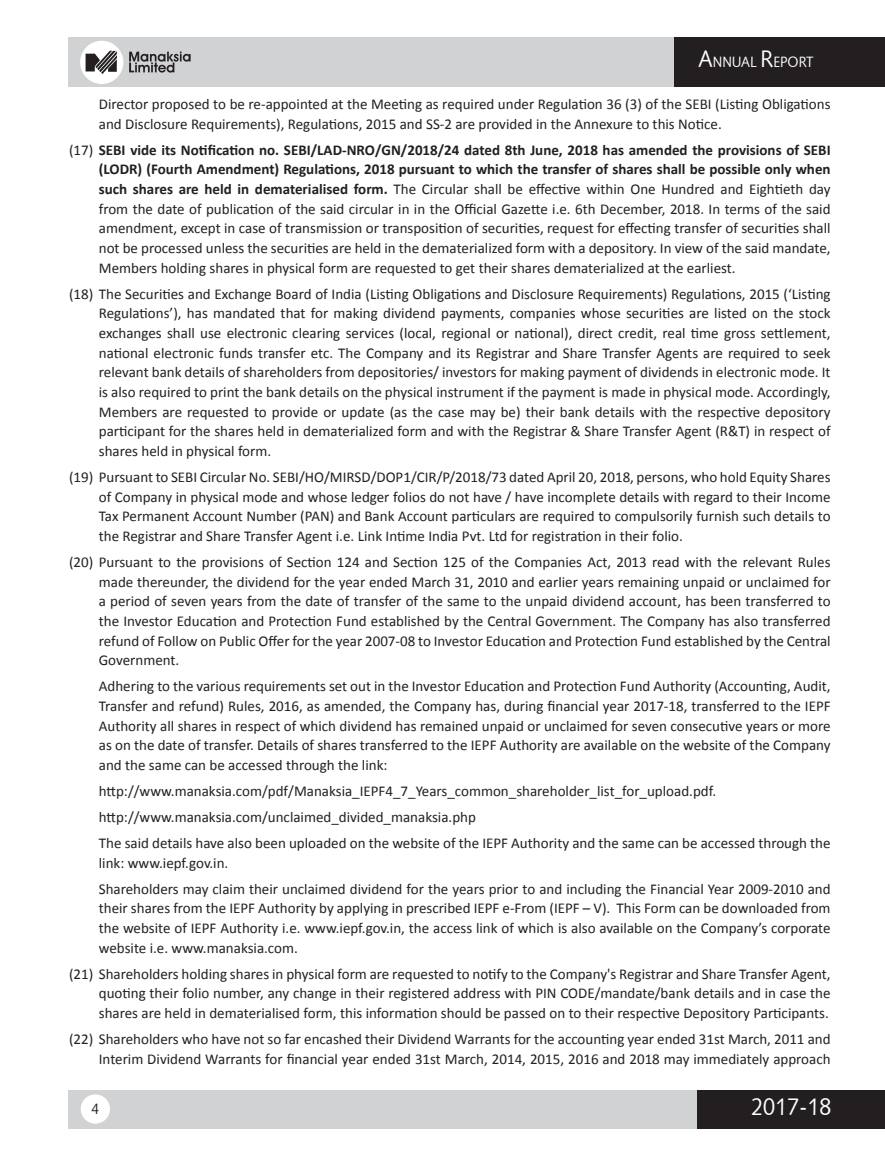
<style>
.page{position:relative;width:885px;height:1174px;background:#fff}
.page>*{position:absolute;margin:0;border:0;box-sizing:border-box;transform-origin:0 0}
.t1{font:24px "Humanist 531 BT Roman A";color:#fff;scale:.9 1}
.t2{font:15px/19.6px "Calibri";color:#231f20;text-align:justify}
.t3{font:15px "Humanist 531 BT Roman A";color:#fff;scale:.9 1}
.t4{font:15px "Humanist 531 BT Roman A";color:#231f20;scale:.9 1}
.s1{font-size:24px}
.s2{font-weight:700}
</style>
<div class="page">
<div style="left:68px;top:38px;width:816px;height:49px;background:#d1d2d4"></div>
<div style="left:68px;top:1089px;width:816px;height:39px;background:#d1d2d4"></div>
<div style="left:674px;top:38px;width:210px;height:49px;background:#231f20"></div>
<div style="left:697px;top:1089px;width:187px;height:39px;background:#231f20"></div>
<div style="left:81px;top:1094px;width:29px;height:29px;background:#fff;border-radius:50%"></div>
<svg style="left:129px;top:52px;width:61px;height:21px"></svg>
<div style="left:80px;top:41px;width:43px;height:43px;background:#fff;border-radius:50%"></div>
<svg style="left:86px;top:51px;width:31px;height:23px"></svg>
<p class="t3" style="left:698px;top:53px;width:130px"><span class="s1">A</span>NNUAL <span class="s1">R</span>EPORT</p>
<p class="t2" style="left:99px;top:94px;width:733px">Director proposed to be re-appointed at the Meeting as required under Regulation 36 (3) of the SEBI (Listing Obligations and Disclosure Requirements), Regulations, 2015 and SS-2 are provided in the Annexure to this Notice.</p>
<p class="t2" style="left:99px;top:140px;width:733px;text-indent:-30px">(17) <span class="s2">SEBI vide its Notification no. SEBI/LAD-NRO/GN/2018/24 dated 8th June, 2018 has amended the provisions of SEBI (LODR) (Fourth Amendment) Regulations, 2018 pursuant to which the transfer of shares shall be possible only when such shares are held in dematerialised form.</span> The Circular shall be effective within One Hundred and Eightieth day from the date of publication of the said circular in in the Official Gazette i.e. 6th December, 2018. In terms of the said amendment, except in case of transmission or transposition of securities, request for effecting transfer of securities shall not be processed unless the securities are held in the dematerialized form with a depository. In view of the said mandate, Members holding shares in physical form are requested to get their shares dematerialized at the earliest.</p>
<p class="t2" style="left:99px;top:284px;width:733px;text-indent:-30px">(18) The Securities and Exchange Board of India (Listing Obligations and Disclosure Requirements) Regulations, 2015 (‘Listing Regulations’), has mandated that for making dividend payments, companies whose securities are listed on the stock exchanges shall use electronic clearing services (local, regional or national), direct credit, real time gross settlement, national electronic funds transfer etc. The Company and its Registrar and Share Transfer Agents are required to seek relevant bank details of shareholders from depositories/ investors for making payment of dividends in electronic mode. It is also required to print the bank details on the physical instrument if the payment is made in physical mode. Accordingly, Members are requested to provide or update (as the case may be) their bank details with the respective depository participant for the shares held in dematerialized form and with the Registrar &amp; Share Transfer Agent (R&amp;T) in respect of shares held in physical form.</p>
<p class="t2" style="left:99px;top:467px;width:733px;text-indent:-30px">(19) Pursuant to SEBI Circular No. SEBI/HO/MIRSD/DOP1/CIR/P/2018/73 dated April 20, 2018, persons, who hold Equity Shares of Company in physical mode and whose ledger folios do not have / have incomplete details with regard to their Income Tax Permanent Account Number (PAN) and Bank Account particulars are required to compulsorily furnish such details to the Registrar and Share Transfer Agent i.e. Link Intime India Pvt. Ltd for registration in their folio.</p>
<p class="t2" style="left:99px;top:552px;width:733px;text-indent:-30px">(20) Pursuant to the provisions of Section 124 and Section 125 of the Companies Act, 2013 read with the relevant Rules made thereunder, the dividend for the year ended March 31, 2010 and earlier years remaining unpaid or unclaimed for a period of seven years from the date of transfer of the same to the unpaid dividend account, has been transferred to the Investor Education and Protection Fund established by the Central Government. The Company has also transferred refund of Follow on Public Offer for the year 2007-08 to Investor Education and Protection Fund established by the Central Government.</p>
<p class="t2" style="left:99px;top:676px;width:733px">Adhering to the various requirements set out in the Investor Education and Protection Fund Authority (Accounting, Audit, Transfer and refund) Rules, 2016, as amended, the Company has, during financial year 2017-18, transferred to the IEPF Authority all shares in respect of which dividend has remained unpaid or unclaimed for seven consecutive years or more as on the date of transfer. Details of shares transferred to the IEPF Authority are available on the website of the Company and the same can be accessed through the link:</p>
<p class="t2" style="left:99px;top:778px;width:733px;line-height:26.1px;text-align:left">http://www.manaksia.com/pdf/Manaksia_IEPF4_7_Years_common_shareholder_list_for_upload.pdf. http://www.manaksia.com/unclaimed_divided_manaksia.php<br>The said details have also been uploaded on the website of the IEPF Authority and the same can be accessed through the</p>
<p class="t2" style="left:99px;top:850px;width:733px;line-height:26px">link: www.iepf.gov.in.<br>Shareholders may claim their unclaimed dividend for the years prior to and including the Financial Year 2009-2010 and</p>
<p class="t2" style="left:99px;top:898px;width:733px">their shares from the IEPF Authority by applying in prescribed IEPF e-From (IEPF – V). This Form can be downloaded from the website of IEPF Authority i.e. www.iepf.gov.in, the access link of which is also available on the Company’s corporate website i.e. www.manaksia.com.</p>
<p class="t2" style="left:99px;top:964px;width:733px;text-indent:-30px">(21) Shareholders holding shares in physical form are requested to notify to the Company's Registrar and Share Transfer Agent, quoting their folio number, any change in their registered address with PIN CODE/mandate/bank details and in case the shares are held in dematerialised form, this information should be passed on to their respective Depository Participants.</p>
<p class="t2" style="left:69px;top:1029px;width:763px;text-align:right">(22) Shareholders who have not so far encashed their Dividend Warrants for the accounting year ended 31st March, 2011 and<br>Interim Dividend Warrants for financial year ended 31st March, 2014, 2015, 2016 and 2018 may immediately approach</p>
<p class="t4" style="left:92px;top:1099px;width:10px">4</p>
<h1 class="t1" style="left:751px;top:1092px;width:91px">2017-18</h1>
</div>
